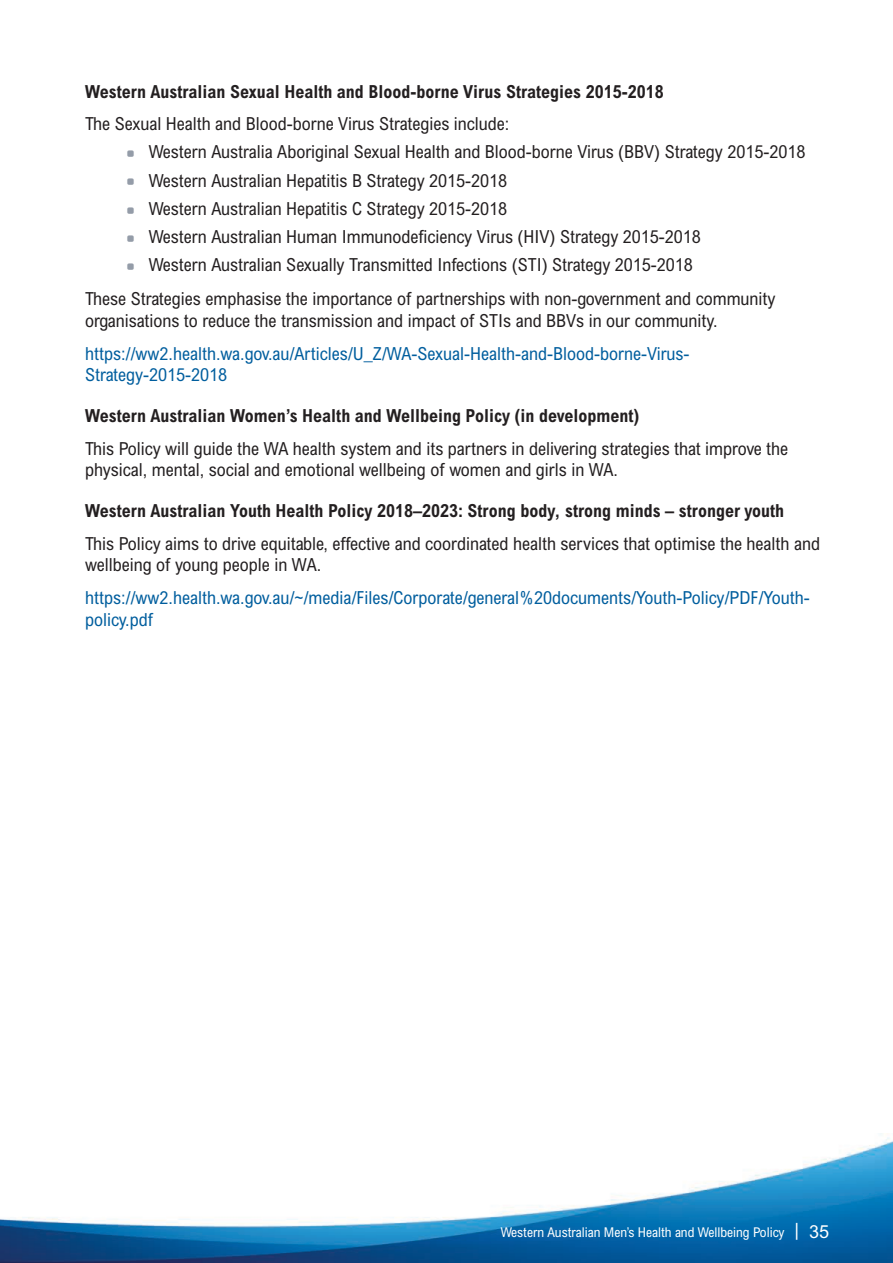
<style>
.page{position:relative;width:893px;height:1263px;background:#fff}
.page>*{position:absolute;margin:0;border:0;box-sizing:border-box;transform-origin:0 0}
.Body_Copy{font:condensed 18px/21.8px "Arial MT Std";color:#231f20}
.H5_Sub_Heads{font:700 condensed 18px "Arial MT Std";color:#231f20}
.Body_Copy-2{font:condensed 18px/21.8px "Arial MT Std";color:#005e9e}
.t1{font:condensed 13.5px "Arial MT Std";color:#fff}
.s1{font-stretch:normal;font-size:18px}
</style>
<div class="page">
<img style="left:0;top:1133px;width:893px;height:130px">
<h5 class="H5_Sub_Heads" style="left:85px;top:81px;width:580px">Western Australian Sexual Health and Blood-borne Virus Strategies 2015-2018</h5>
<p class="Body_Copy" style="left:85px;top:113px;width:426px">The Sexual Health and Blood-borne Virus Strategies include:</p>
<p class="Body_Copy" style="left:149px;top:141px;width:658px">Western Australia Aboriginal Sexual Health and Blood-borne Virus (BBV) Strategy 2015-2018</p>
<p class="Body_Copy" style="left:149px;top:169px;width:360px">Western Australian Hepatitis B Strategy 2015-2018</p>
<p class="Body_Copy" style="left:149px;top:197px;width:360px">Western Australian Hepatitis C Strategy 2015-2018</p>
<p class="Body_Copy" style="left:149px;top:225px;width:553px">Western Australian Human Immunodeficiency Virus (HIV) Strategy 2015-2018</p>
<p class="Body_Copy" style="left:149px;top:253px;width:546px">Western Australian Sexually Transmitted Infections (STI) Strategy 2015-2018</p>
<p class="Body_Copy" style="left:85px;top:288px;width:692px">These Strategies emphasise the importance of partnerships with non-government and community organisations to reduce the transmission and impact of STIs and BBVs in our community.</p>
<p class="Body_Copy-2" style="left:85px;top:342px;width:606px">https://ww2.health.wa.gov.au/Articles/U_Z/WA-Sexual-Health-and-Blood-borne-Virus-<br>Strategy-2015-2018</p>
<h5 class="H5_Sub_Heads" style="left:85px;top:405px;width:556px">Western Australian Women’s Health and Wellbeing Policy (in development)</h5>
<p class="Body_Copy" style="left:85px;top:437px;width:705px">This Policy will guide the WA health system and its partners in delivering strategies that improve the physical, mental, social and emotional wellbeing of women and girls in WA.</p>
<h5 class="H5_Sub_Heads" style="left:85px;top:500px;width:701px">Western Australian Youth Health Policy 2018–2023: Strong body, strong minds – stronger youth</h5>
<p class="Body_Copy" style="left:85px;top:532px;width:736px">This Policy aims to drive equitable, effective and coordinated health services that optimise the health and wellbeing of young people in WA.</p>
<p class="Body_Copy-2" style="left:85px;top:586px;width:726px">https://ww2.health.wa.gov.au/~/media/Files/Corporate/general%20documents/Youth-Policy/PDF/Youth&shy;policy.pdf</p>
<p class="t1" style="left:501px;top:1224px;width:330px">Western Australian Men’s Health and Wellbeing Policy <span class="s1">| 35</span></p>
</div>
